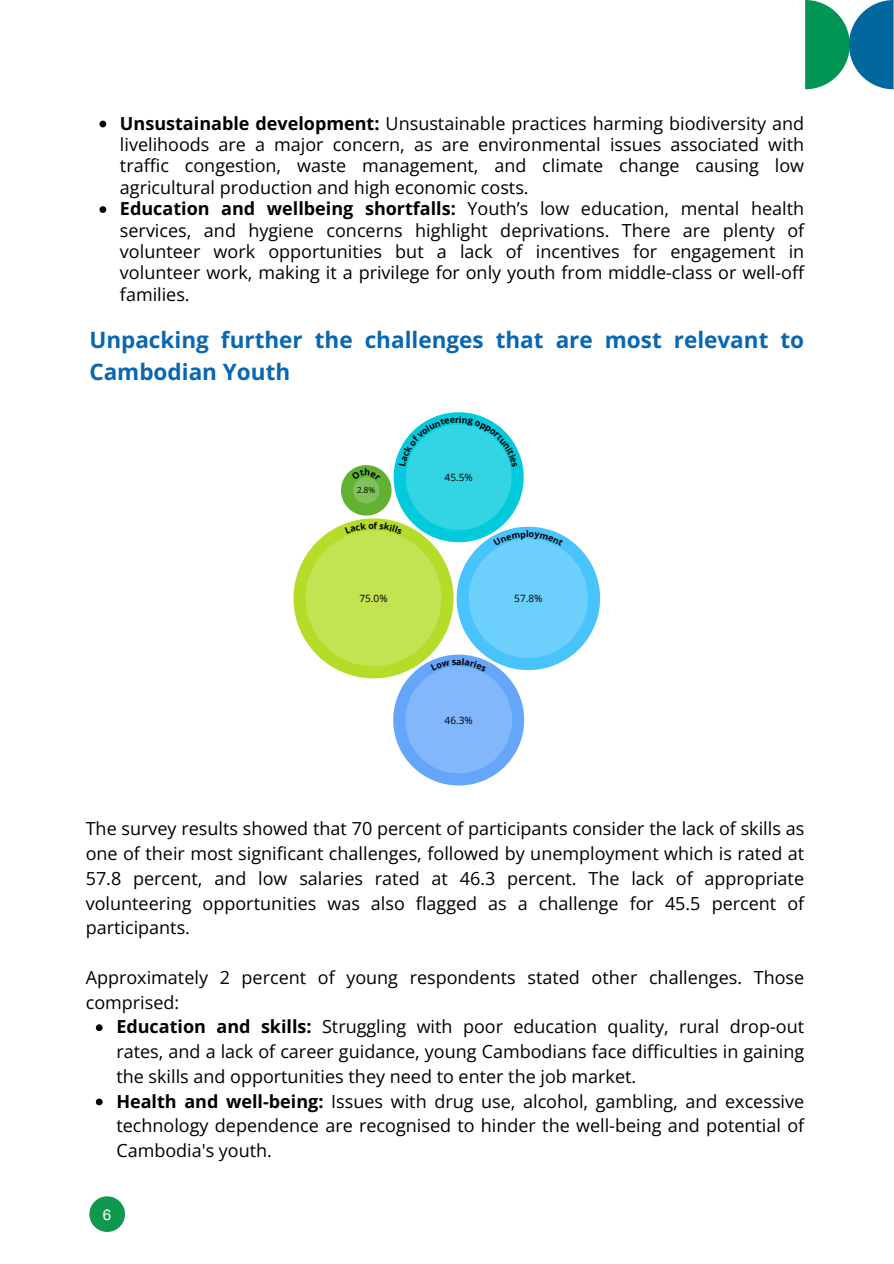
<style>
.page{position:relative;width:894px;height:1264px;background:#fff}
.page>*{position:absolute;margin:0;border:0;box-sizing:border-box;transform-origin:0 0}
.t1{font:700 22.5px/31.5px "Open Sans";color:#0767b2}
.t2{font:18px/24.8px "Open Sans";color:#000;text-align:justify}
.t3{font:15px "Helios";color:#fff}
.t4{font:10.05px "Open Sans";color:#000}
.t5{font:700 9px "Open Sans";color:#000}
.t6{font:8.1px "Open Sans";color:#000}
.s1{font-weight:700}
</style>
<div class="page">
<svg style="left:99px;top:121px;width:7px;height:6px"></svg>
<svg style="left:99px;top:206px;width:7px;height:7px"></svg>
<svg style="left:96px;top:1024px;width:7px;height:7px"></svg>
<svg style="left:96px;top:1098px;width:7px;height:7px"></svg>
<div style="left:89px;top:1196px;width:36px;height:35px;background:#10984e;border-radius:50%"></div>
<svg style="left:805px;top:0;width:88px;height:89px"></svg>
<svg style="left:293px;top:412px;width:307px;height:373px"></svg>
<p class="t2" style="left:120px;top:112px;width:685px;line-height:21.3px"><span class="s1">Unsustainable development:</span> Unsustainable practices harming biodiversity and livelihoods are a major concern, as are environmental issues associated with traffic congestion, waste management, and climate change causing low agricultural production and high economic costs.</p>
<p class="t2" style="left:120px;top:197px;width:685px;line-height:21.3px"><span class="s1">Education and wellbeing shortfalls:</span> Youth’s low education, mental health services, and hygiene concerns highlight deprivations. There are plenty of volunteer work opportunities but a lack of incentives for engagement in volunteer work, making it a privilege for only youth from middle-class or well-off families.</p>
<p class="t1" style="left:89px;top:324px;width:716px">Unpacking further the challenges that are most relevant to<br>Cambodian Youth</p>
<p class="t6" style="left:357px;top:484px;width:20px">2.8%</p>
<p class="t4" style="left:444px;top:470px;width:30px">45.5%</p>
<p class="t4" style="left:359px;top:591px;width:30px">75.0%</p>
<p class="t4" style="left:514px;top:591px;width:30px">57.8%</p>
<p class="t5" style="left:456px;top:655px;width:7px">a</p>
<p class="t4" style="left:444px;top:713px;width:30px">46.3%</p>
<p class="t2" style="left:86px;top:815px;width:719px">The survey results showed that 70 percent of participants consider the lack of skills as one of their most significant challenges, followed by unemployment which is rated at 57.8 percent, and low salaries rated at 46.3 percent. The lack of appropriate volunteering opportunities was also flagged as a challenge for 45.5 percent of participants.</p>
<h1 class="t2" style="left:86px;top:964px;width:719px">Approximately 2 percent of young respondents stated other challenges. Those comprised:</h1>
<p class="t2" style="left:116px;top:1013px;width:689px"><span class="s1">Education and skills:</span> Struggling with poor education quality, rural drop-out rates, and a lack of career guidance, young Cambodians face difficulties in gaining the skills and opportunities they need to enter the job market.</p>
<p class="t2" style="left:116px;top:1088px;width:689px"><span class="s1">Health and well-being:</span> Issues with drug use, alcohol, gambling, and excessive technology dependence are recognised to hinder the well-being and potential of Cambodia's youth.</p>
<p class="t3" style="left:103px;top:1204px;width:10px">6</p>
</div>
